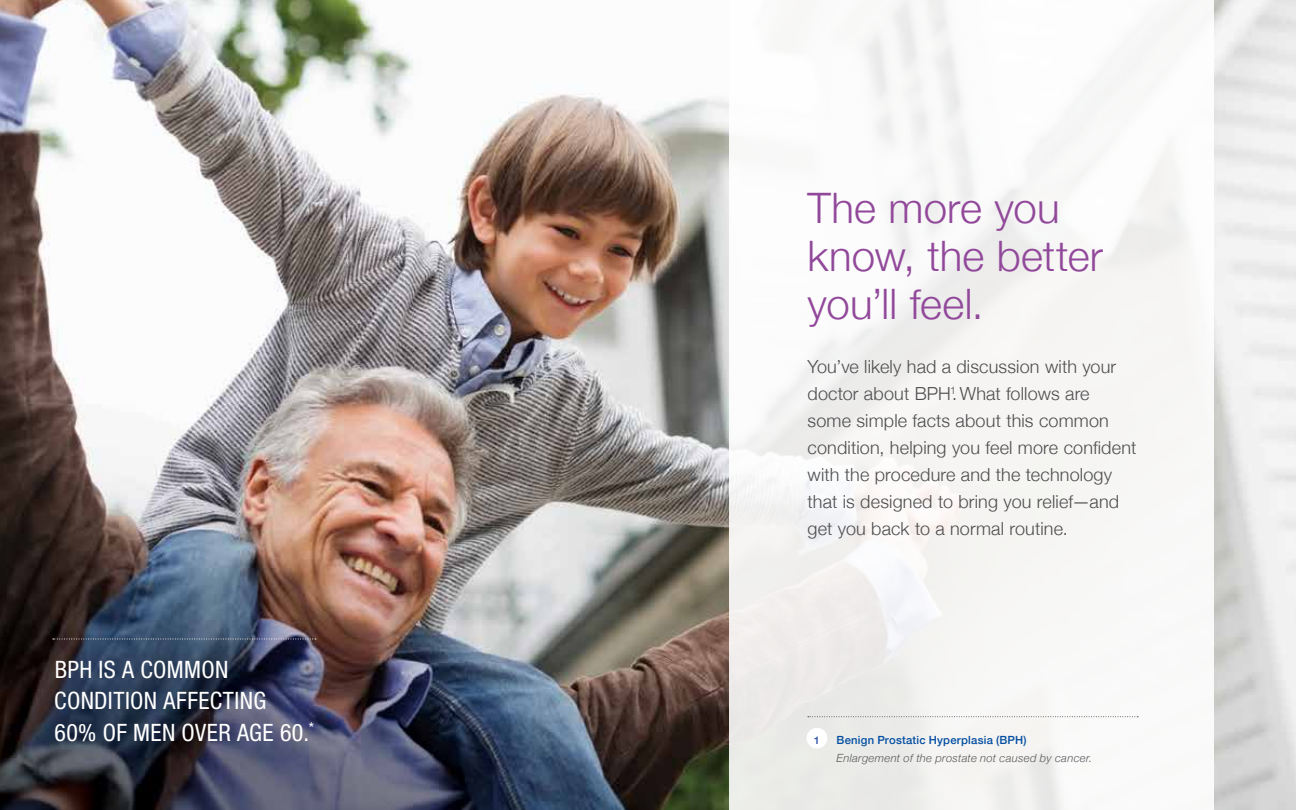
<style>
.page{position:relative;width:1296px;height:810px;background:#fff}
.page>*{position:absolute;margin:0;border:0;box-sizing:border-box;transform-origin:0 0}
.t1{font:300 42px/48px "Helvetica Neue";letter-spacing:.005em;color:#91489a}
.t2{font:condensed 24px/31.5px "Helvetica Neue LT Std";letter-spacing:.015em;color:#fff}
.t3{font:300 18px/27px "Helvetica Neue";letter-spacing:.01em;color:#4d4d4f}
.t4{font:italic 300 11.25px "Helvetica Neue";letter-spacing:.025em;color:#58595b}
.t5{font:500 11.25px "Helvetica Neue";letter-spacing:.02em;color:#034ea2}
.t6{font:700 10.5px "Helvetica Neue";color:#3a5fac}
</style>
<div class="page">
<img style="left:0;top:0;width:1296px;height:810px">
<div style="left:730px;top:0;width:484px;height:810px;background:linear-gradient(to right,#f4f4f3,#f8f8f7)"></div>
<div style="left:807px;top:728px;width:20px;height:21px;background:#fff;border-radius:50%"></div>
<svg style="left:808px;top:716px;width:330px;height:1px"></svg>
<svg style="left:53px;top:639px;width:263px;height:1px"></svg>
<h2 class="t2" style="left:54px;top:653px;width:262px">BPH IS A COMMON<br>CONDITION AFFECTING<br>60% OF MEN OVER AGE 60.<sup>*</sup></h2>
<h1 class="t1" style="left:808px;top:181px;width:297px">The more you know, the better you’ll feel.</h1>
<p class="t3" style="left:808px;top:352px;width:330px">You’ve likely had a discussion with your doctor about BPH<sup>1</sup>. What follows are some simple facts about this common condition, helping you feel more confident with the procedure and the technology that is designed to bring you relief—and get you back to a normal routine.</p>
<p class="t6" style="left:814px;top:732px;width:7px">1</p>
<p class="t5" style="left:837px;top:731px;width:191px">Benign Prostatic Hyperplasia (BPH)</p>
<p class="t4" style="left:837px;top:750px;width:257px">Enlargement of the prostate not caused by cancer.</p>
</div>
